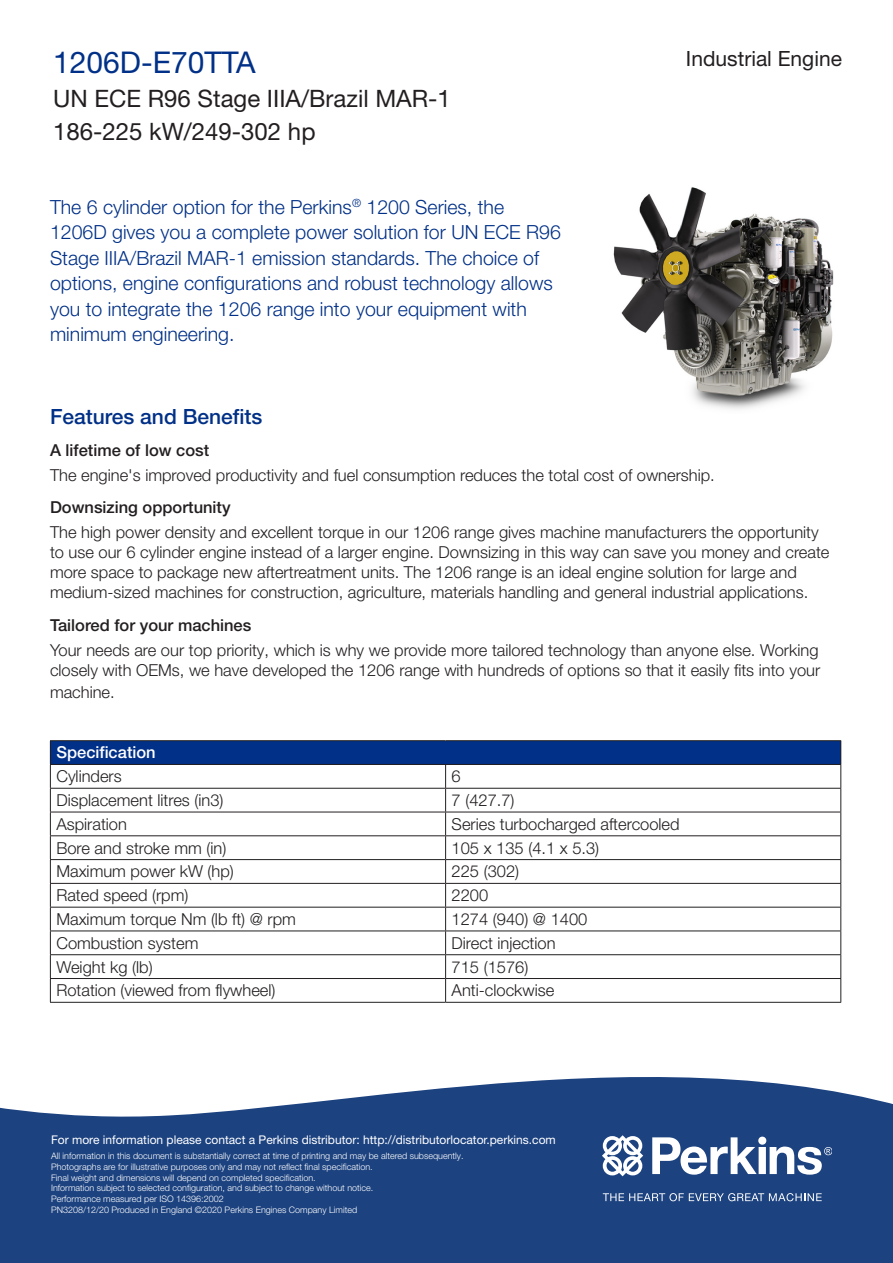
<style>
.page{position:relative;width:893px;height:1263px;background:#fff}
.page>*{position:absolute;margin:0;border:0;box-sizing:border-box;transform-origin:0 0}
.t1{font:30px "Helvetica Neue LT Pro";color:#003087}
.t2{font:24px/33px "Helvetica Neue LT Pro";color:#231f20}
.Header_-_Sub_Blue{font:500 21px "Helvetica Neue LT Pro";color:#003087}
.t3{font:21px "Helvetica Neue LT Pro";color:#231f20}
.Intro{font:300 19.5px/25.5px "Helvetica Neue LT Pro";color:#003087}
.Text{font:300 16.5px/20.2px "Helvetica Neue LT Pro";color:#231f20}
.Table_-_body{font:300 16.5px "Helvetica Neue LT Pro";color:#231f20}
.Text_-_Heading_black{font:500 16.5px "Helvetica Neue LT Pro";color:#231f20}
.Table_-_body-2{font:500 16.5px "Helvetica Neue LT Pro";color:#fff}
.t4{font:12px "Helvetica Neue LT Pro";color:#fff}
.t5{font:300 9px/10.8px "Helvetica Neue LT Pro";color:#fff}
</style>
<div class="page">
<svg style="left:0;top:1077px;width:893px;height:186px;background:#33558d"></svg>
<svg style="left:603px;top:1193px;width:219px;height:8px;background:#5c77a4"></svg>
<svg style="left:603px;top:1135px;width:40px;height:41px"></svg>
<svg style="left:652px;top:1136px;width:180px;height:39px"></svg>
<img style="left:613px;top:187px;width:221px;height:222px">
<div style="left:50px;top:741px;width:791px;height:23px;background:#003087"></div>
<hr style="left:50px;top:740px;width:396px;height:1px;background:#231f20">
<hr style="left:446px;top:740px;width:395px;height:1px;background:#231f20">
<hr style="left:50px;top:764px;width:396px;height:1px;background:#231f20">
<hr style="left:446px;top:764px;width:395px;height:1px;background:#231f20">
<hr style="left:50px;top:788px;width:396px;height:1px;background:#231f20">
<hr style="left:446px;top:788px;width:395px;height:1px;background:#231f20">
<hr style="left:50px;top:812px;width:396px;height:1px;background:#231f20">
<hr style="left:446px;top:812px;width:395px;height:1px;background:#231f20">
<hr style="left:50px;top:835px;width:396px;height:1px;background:#231f20">
<hr style="left:446px;top:835px;width:395px;height:1px;background:#231f20">
<hr style="left:50px;top:859px;width:396px;height:1px;background:#231f20">
<hr style="left:446px;top:859px;width:395px;height:1px;background:#231f20">
<hr style="left:50px;top:883px;width:396px;height:1px;background:#231f20">
<hr style="left:446px;top:883px;width:395px;height:1px;background:#231f20">
<hr style="left:50px;top:907px;width:396px;height:1px;background:#231f20">
<hr style="left:446px;top:907px;width:395px;height:1px;background:#231f20">
<hr style="left:50px;top:930px;width:396px;height:1px;background:#231f20">
<hr style="left:446px;top:930px;width:395px;height:1px;background:#231f20">
<hr style="left:50px;top:954px;width:396px;height:1px;background:#231f20">
<hr style="left:446px;top:954px;width:395px;height:1px;background:#231f20">
<hr style="left:50px;top:978px;width:396px;height:1px;background:#231f20">
<svg style="left:50px;top:741px;width:1px;height:261px"></svg>
<hr style="left:446px;top:978px;width:395px;height:1px;background:#231f20">
<svg style="left:445px;top:765px;width:1px;height:237px"></svg>
<svg style="left:840px;top:741px;width:1px;height:261px"></svg>
<hr style="left:50px;top:1002px;width:396px;height:1px;background:#231f20">
<hr style="left:446px;top:1002px;width:395px;height:1px;background:#231f20">
<h1 class="t1" style="left:53px;top:44px;width:204px">1206D-E70TTA</h1>
<h2 class="t2" style="left:53px;top:81px;width:399px">UN ECE R96 Stage IIIA/Brazil MAR-1<br>186-225 kW/249-302 hp</h2>
<p class="Intro" style="left:50px;top:194px;width:512px">The 6 cylinder option for the Perkins<sup>®</sup> 1200 Series, the 1206D gives you a complete power solution for UN ECE R96<br>Stage IIIA/Brazil MAR-1 emission standards. The choice of options, engine configurations and robust technology allows you to integrate the 1206 range into your equipment with minimum engineering.</p>
<p class="t3" style="left:686px;top:46px;width:157px">Industrial Engine</p>
<p class="Header_-_Sub_Blue" style="left:50px;top:403px;width:214px">Features and Benefits</p>
<p class="Text_-_Heading_black" style="left:50px;top:440px;width:161px">A lifetime of low cost</p>
<p class="Text" style="left:50px;top:464px;width:666px">The engine's improved productivity and fuel consumption reduces the total cost of ownership.</p>
<p class="Text_-_Heading_black" style="left:50px;top:497px;width:182px">Downsizing opportunity</p>
<p class="Text" style="left:50px;top:521px;width:781px">The high power density and excellent torque in our 1206 range gives machine manufacturers the opportunity to use our 6 cylinder engine instead of a larger engine. Downsizing in this way can save you money and create more space to package new aftertreatment units. The 1206 range is an ideal engine solution for large and medium-sized machines for construction, agriculture, materials handling and general industrial applications.</p>
<p class="Text_-_Heading_black" style="left:50px;top:615px;width:203px">Tailored for your machines</p>
<p class="Text" style="left:50px;top:639px;width:772px">Your needs are our top priority, which is why we provide more tailored technology than anyone else. Working closely with OEMs, we have developed the 1206 range with hundreds of options so that it easily fits into your</p>
<p class="Text" style="left:50px;top:681px;width:66px">machine.</p>
<p class="Table_-_body-2" style="left:56px;top:743px;width:101px">Specification</p>
<p class="Table_-_body" style="left:56px;top:766px;width:67px">Cylinders</p>
<p class="Table_-_body" style="left:452px;top:766px;width:11px">6</p>
<p class="Table_-_body" style="left:56px;top:790px;width:169px">Displacement litres (in3)</p>
<p class="Table_-_body" style="left:452px;top:790px;width:64px">7 (427.7)</p>
<p class="Table_-_body" style="left:56px;top:814px;width:72px">Aspiration</p>
<p class="Table_-_body" style="left:452px;top:814px;width:230px">Series turbocharged aftercooled</p>
<p class="Table_-_body" style="left:56px;top:838px;width:171px">Bore and stroke mm (in)</p>
<p class="Table_-_body" style="left:452px;top:838px;width:149px">105 x 135 (4.1 x 5.3)</p>
<p class="Table_-_body" style="left:56px;top:861px;width:179px">Maximum power kW (hp)</p>
<p class="Table_-_body" style="left:452px;top:861px;width:69px">225 (302)</p>
<p class="Table_-_body" style="left:56px;top:885px;width:134px">Rated speed (rpm)</p>
<p class="Table_-_body" style="left:452px;top:885px;width:38px">2200</p>
<p class="Table_-_body" style="left:56px;top:909px;width:241px">Maximum torque Nm (lb ft) @ rpm</p>
<p class="Table_-_body" style="left:452px;top:909px;width:137px">1274 (940) @ 1400</p>
<p class="Table_-_body" style="left:56px;top:933px;width:144px">Combustion system</p>
<p class="Table_-_body" style="left:452px;top:933px;width:105px">Direct injection</p>
<p class="Table_-_body" style="left:56px;top:956px;width:98px">Weight kg (lb)</p>
<p class="Table_-_body" style="left:452px;top:956px;width:78px">715 (1576)</p>
<p class="Table_-_body" style="left:56px;top:980px;width:221px">Rotation (viewed from flywheel)</p>
<p class="Table_-_body" style="left:452px;top:980px;width:104px">Anti-clockwise</p>
<p class="t4" style="left:51px;top:1132px;width:506px">For more information please contact a Perkins distributor: http://distributorlocator.perkins.com</p>
<p class="t5" style="left:51px;top:1150px;width:414px">All information in this document is substantially correct at time of printing and may be altered subsequently.<br>Photographs are for illustrative purposes only and may not reflect final specification.<br>Final weight and dimensions will depend on completed specification.<br>Information subject to selected configuration, and subject to change without notice.<br>Performance measured per ISO 14396:2002<br>PN3208/12/20 Produced in England ©2020 Perkins Engines Company Limited</p>
</div>
